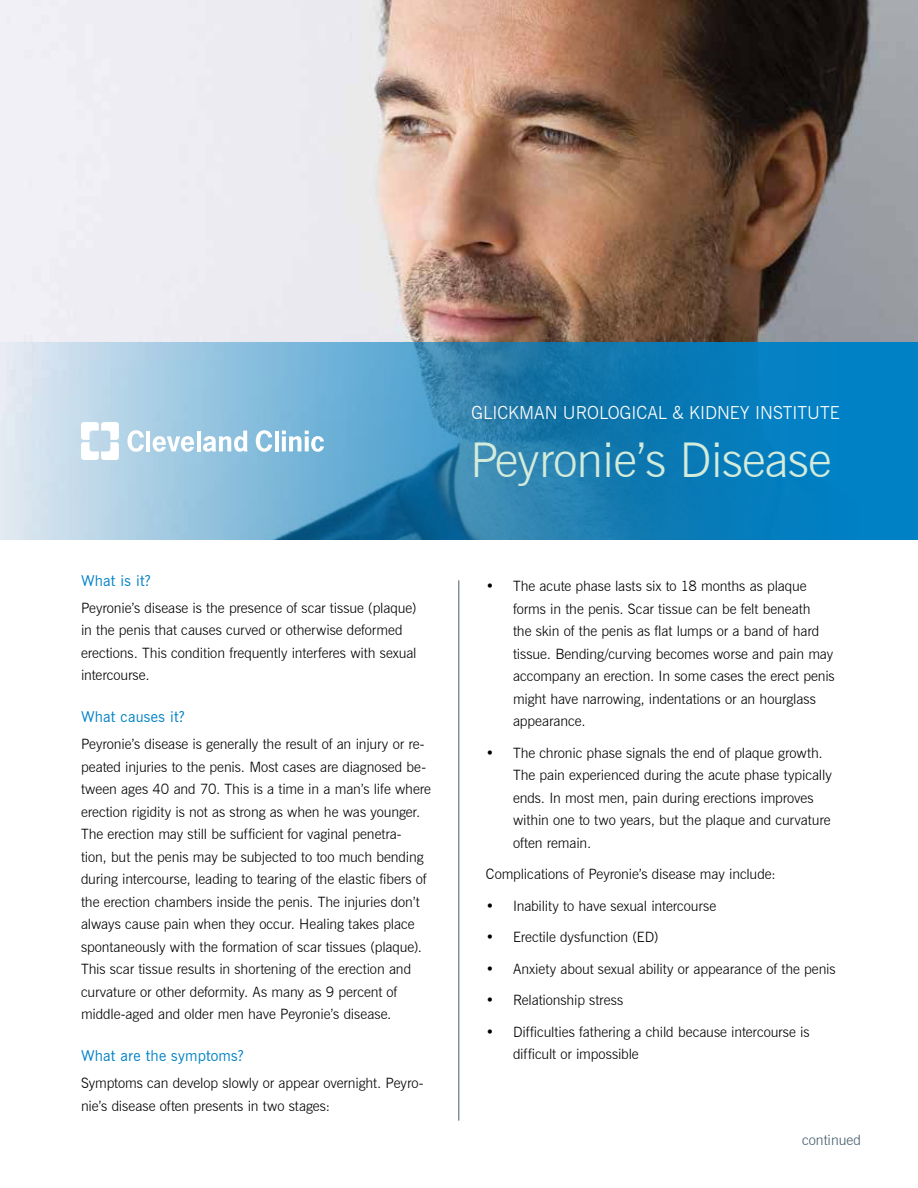
<style>
.page{position:relative;width:918px;height:1188px;background:#fff}
.page>*{position:absolute;margin:0;border:0;box-sizing:border-box;transform-origin:0 0}
.t1{font:300 48px "News Gothic BT";letter-spacing:-.01em;color:#d3ebdb}
.t2{font:300 18px "News Gothic BT";color:#fff}
.t3{font:15px "News Gothic BT";letter-spacing:.015em;color:#0081c6}
.t4{font:300 14.25px/22.5px "News Gothic BT";letter-spacing:-.005em;color:#000}
.t5{font:300 14.25px "News Gothic BT";color:#425a69}
</style>
<div class="page">
<img style="left:0;top:0;width:918px;height:342px">
<hr style="left:459px;top:581px;width:1px;height:539px;background:#425a69">
<svg style="left:0;top:342px;width:918px;height:198px;background:#4a9ac6"></svg>
<svg style="left:81px;top:422px;width:38px;height:38px"></svg>
<svg style="left:127px;top:430px;width:17px;height:22px"></svg>
<hr style="left:146px;top:431px;width:4px;height:20px;background:#fff">
<svg style="left:153px;top:436px;width:41px;height:16px"></svg>
<hr style="left:197px;top:431px;width:4px;height:20px;background:#fff">
<svg style="left:256px;top:430px;width:16px;height:22px"></svg>
<hr style="left:275px;top:431px;width:4px;height:20px;background:#fff">
<svg style="left:282px;top:431px;width:42px;height:21px"></svg>
<svg style="left:203px;top:431px;width:45px;height:21px"></svg>
<p class="t3" style="left:81px;top:572px;width:72px">What is it?</p>
<p class="t4" style="left:81px;top:597px;width:337px">Peyronie’s disease is the presence of scar tissue (plaque) in the penis that causes curved or otherwise deformed erections. This condition frequently interferes with sexual intercourse.</p>
<p class="t3" style="left:81px;top:708px;width:106px">What causes it?</p>
<p class="t4" style="left:81px;top:733px;width:351px">Peyronie’s disease is generally the result of an injury or re&shy;peated injuries to the penis. Most cases are diagnosed be&shy;tween ages 40 and 70. This is a time in a man’s life where erection rigidity is not as strong as when he was younger.<br>The erection may still be sufficient for vaginal penetra&shy;tion, but the penis may be subjected to too much bending during intercourse, leading to tearing of the elastic fibers of the erection chambers inside the penis. The injuries don’t always cause pain when they occur. Healing takes place spontaneously with the formation of scar tissues (plaque).<br>This scar tissue results in shortening of the erection and curvature or other deformity. As many as 9 percent of middle-aged and older men have Peyronie’s disease.</p>
<p class="t3" style="left:81px;top:1047px;width:165px">What are the symptoms?</p>
<p class="t4" style="left:81px;top:1072px;width:344px">Symptoms can develop slowly or appear overnight. Peyro&shy;nie’s disease often presents in two stages:</p>
<p class="t2" style="left:471px;top:402px;width:370px">GLICKMAN UROLOGICAL &amp; KIDNEY INSTITUTE</p>
<h1 class="t1" style="left:470px;top:431px;width:363px">Peyronie’s Disease</h1>
<p class="t4" style="left:513px;top:575px;width:323px;text-indent:-27px">• The acute phase lasts six to 18 months as plaque forms in the penis. Scar tissue can be felt beneath<br>the skin of the penis as flat lumps or a band of hard tissue. Bending/curving becomes worse and pain may accompany an erection. In some cases the erect penis might have narrowing, indentations or an hourglass appearance.</p>
<p class="t4" style="left:513px;top:741px;width:320px;text-indent:-27px">• The chronic phase signals the end of plaque growth.<br>The pain experienced during the acute phase typically ends. In most men, pain during erections improves within one to two years, but the plaque and curvature often remain.</p>
<p class="t4" style="left:486px;top:863px;width:291px">Complications of Peyronie’s disease may include:</p>
<p class="t4" style="left:486px;top:894px;width:232px">• Inability to have sexual intercourse</p>
<p class="t4" style="left:486px;top:926px;width:174px">• Erectile dysfunction (ED)</p>
<p class="t4" style="left:486px;top:957px;width:351px">• Anxiety about sexual ability or appearance of the penis</p>
<p class="t4" style="left:486px;top:989px;width:139px">• Relationship stress</p>
<p class="t4" style="left:513px;top:1020px;width:298px;text-indent:-27px">• Difficulties fathering a child because intercourse is difficult or impossible</p>
<p class="t5" style="left:802px;top:1131px;width:60px">continued</p>
</div>
